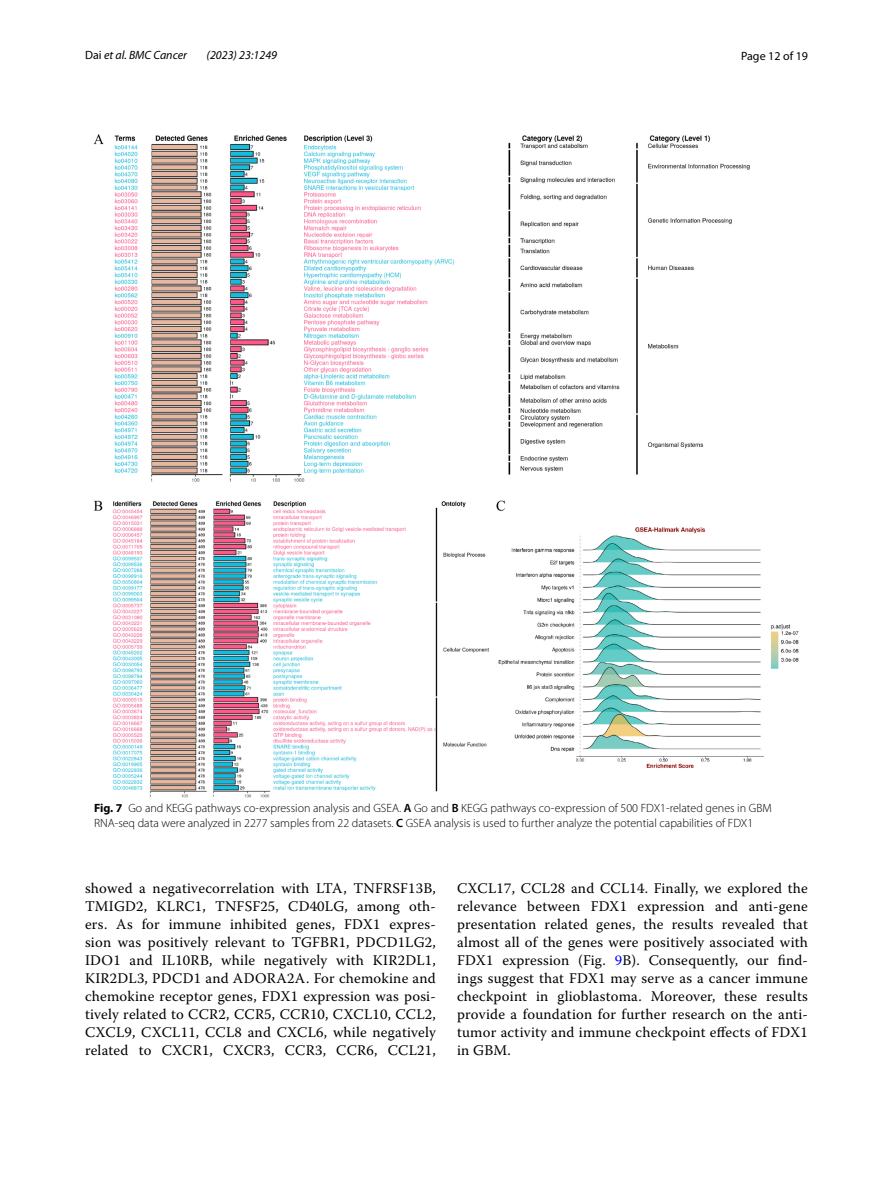
<style>
.page{position:relative;width:893px;height:1187px;background:#fff}
.page>*{position:absolute;margin:0;border:0;box-sizing:border-box;transform-origin:0 0}
.t1{font:14.7px/18px "Warnock Pro";letter-spacing:.015em;color:#000;text-align:justify}
.t2{font:300 12px/15px "Myriad Pro";color:#000}
.t3{font:italic 12px "Myriad Pro";color:#000}
.t4{font:12px "Myriad Pro";color:#000}
.s1{font-style:normal}
.s2{font-weight:700}
.s3{font-weight:600}
.s4{color:#00f}
</style>
<div class="page">
<img style="left:93px;top:134px;width:706px;height:663px">
<p class="t3" style="left:85px;top:48px;width:103px"><span class="s1">Dai</span> et al. BMC Cancer</p>
<p class="t3" style="left:207px;top:48px;width:72px">(2023) 23:1249</p>
<p class="t4" style="left:741px;top:48px;width:68px">Page 12 of 19</p>
<p class="t2" style="left:94px;top:800px;width:679px"><span class="s2">Fig. 7</span> Go and KEGG pathways co-expression analysis and GSEA. <span class="s3">A</span> Go and <span class="s3">B</span> KEGG pathways co-expression of 500 FDX1-related genes in GBM<br>RNA-seq data were analyzed in 2277 samples from 22 datasets. <span class="s3">C</span> GSEA analysis is used to further analyze the potential capabilities of FDX1</p>
<p class="t1" style="left:85px;top:878px;width:352px">showed a negativecorrelation with LTA, TNFRSF13B, TMIGD2, KLRC1, TNFSF25, CD40LG, among oth&shy;ers. As for immune inhibited genes, FDX1 expres&shy;sion was positively relevant to TGFBR1, PDCD1LG2, IDO1 and IL10RB, while negatively with KIR2DL1, KIR2DL3, PDCD1 and ADORA2A. For chemokine and chemokine receptor genes, FDX1 expression was posi&shy;tively related to CCR2, CCR5, CCR10, CXCL10, CCL2, CXCL9, CXCL11, CCL8 and CXCL6, while negatively related to CXCR1, CXCR3, CCR3, CCR6, CCL21,</p>
<p class="t1" style="left:457px;top:878px;width:352px">CXCL17, CCL28 and CCL14. Finally, we explored the relevance between FDX1 expression and anti-gene presentation related genes, the results revealed that almost all of the genes were positively associated with FDX1 expression (Fig. <span class="s4">9</span>B). Consequently, our find&shy;ings suggest that FDX1 may serve as a cancer immune checkpoint in glioblastoma. Moreover, these results provide a foundation for further research on the anti&shy;tumor activity and immune checkpoint effects of FDX1 in GBM.</p>
</div>
